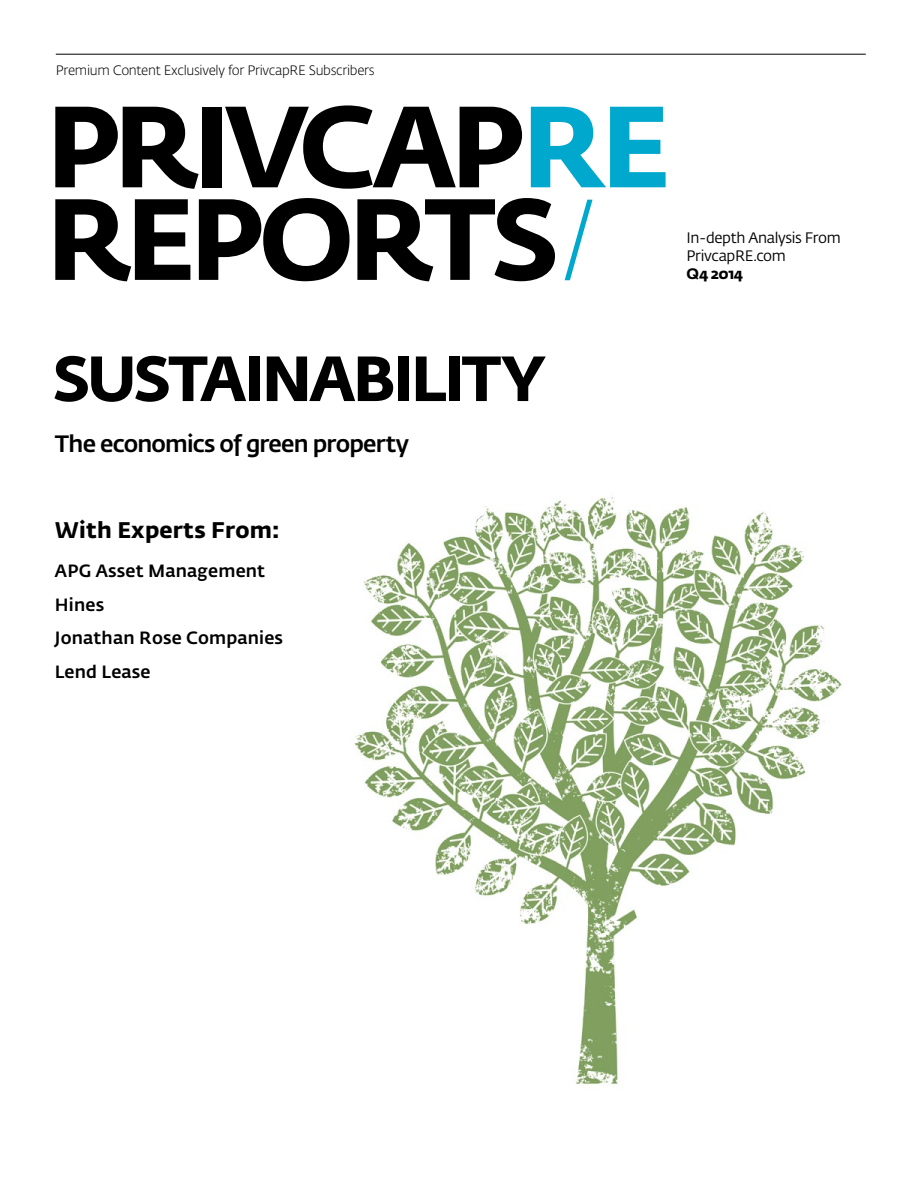
<style>
.page{position:relative;width:918px;height:1188px;background:#fff}
.page>*{position:absolute;margin:0;border:0;box-sizing:border-box;transform-origin:0 0}
.t1{font:700 114px/92.6px "Fedra Sans Std";letter-spacing:-.05em;color:#000}
.t2{font:700 63px "Fedra Sans Std";letter-spacing:-.045em;color:#000}
.t3{font:500 23.4px "Fedra Sans Std";letter-spacing:-.035em;color:#000}
.t4{font:700 22.35px "Fedra Sans Std";letter-spacing:.01em;color:#000}
.t5{font:500 17.55px/33.6px "Fedra Sans Alt Pro";letter-spacing:.01em;color:#000}
.t6{font:15px/18px "Fedra Sans Alt Pro";letter-spacing:-.025em;color:#000}
.t7{font:700 15px "Fedra Sans Alt Pro";letter-spacing:-.015em;color:#000}
.t8{font:300 13.5px "Fedra Sans Alt Pro";letter-spacing:-.025em;color:#000}
.s1{font-family:"Fedra Sans Alt Pro"}
.s2{font-family:"Fedra Sans Alt Pro";color:#00a8cd}
.s3{font-family:"Fedra Sans Alt Pro";font-weight:300;font-size:97.5px;color:#00a8cd}
</style>
<div class="page">
<hr style="left:56px;top:54px;width:810px;height:1px;background:#000">
<img style="left:354px;top:497px;width:488px;height:589px">
<p class="t8" style="left:56px;top:62px;width:320px">Premium Content Exclusively for PrivcapRE Subscribers</p>
<h1 class="t1" style="left:46px;top:100px;width:626px">PRIVCA<span class="s1">P</span><span class="s2">RE<br></span>REPORTS<span class="s3">/</span></h1>
<p class="t6" style="left:687px;top:229px;width:156px">In-depth Analysis From<br>PrivcapRE.com</p>
<p class="t7" style="left:687px;top:262px;width:58px">Q4 2014</p>
<h2 class="t2" style="left:53px;top:338px;width:494px">SUSTAINABILITY</h2>
<h3 class="t3" style="left:55px;top:429px;width:356px">The economics of green property</h3>
<p class="t4" style="left:55px;top:516px;width:226px">With Experts From:</p>
<p class="t5" style="left:55px;top:553px;width:230px">APG Asset Management<br>Hines<br>Jonathan Rose Companies<br>Lend Lease</p>
</div>
